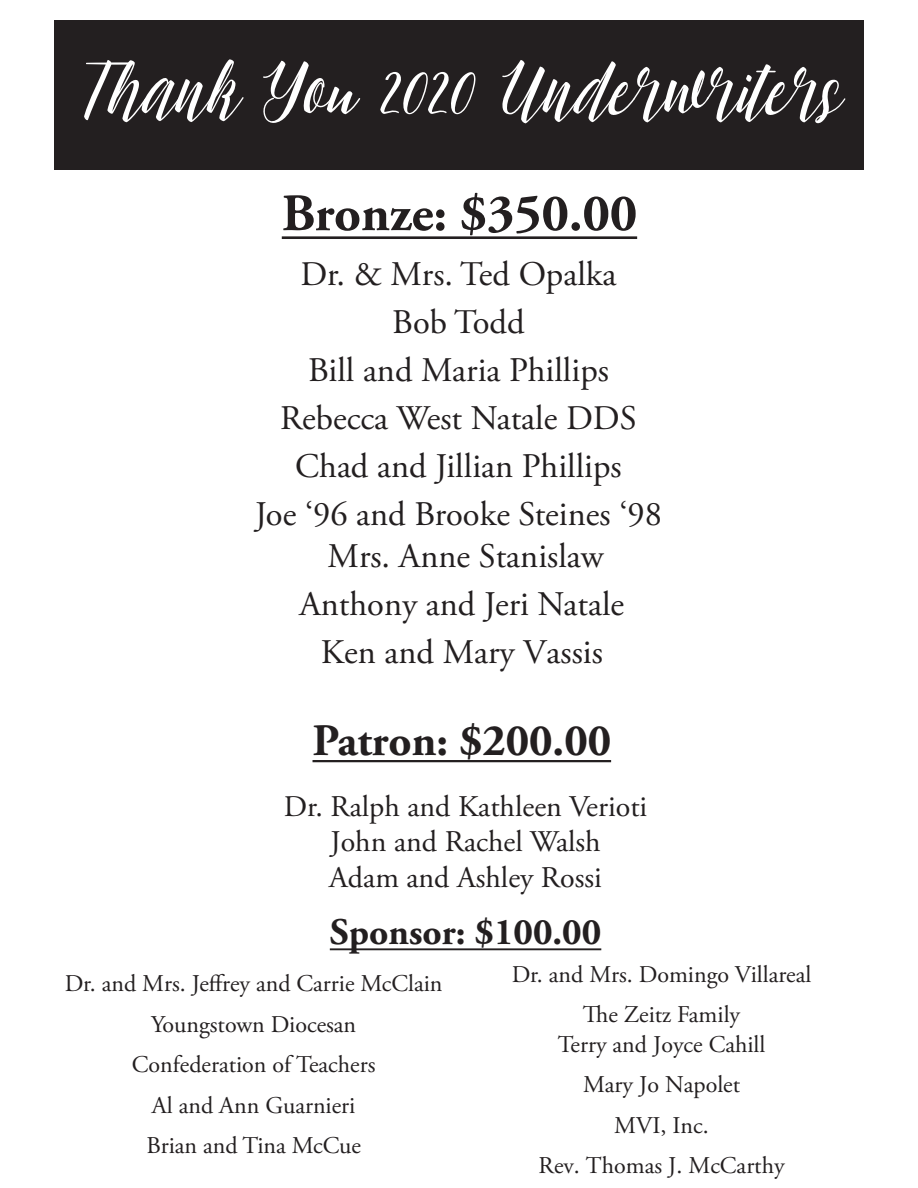
<style>
.page{position:relative;width:918px;height:1188px;background:#fff}
.page>*{position:absolute;margin:0;border:0;box-sizing:border-box;transform-origin:0 0}
.t1{font:97.5px "chillout script";color:#fff}
.t2{font:700 52.5px "Adobe Garamond Pro";color:#231f20}
.t3{font:700 45px "Adobe Garamond Pro";color:#231f20}
.t4{font:700 37.5px "Adobe Garamond Pro";color:#231f20}
.t5{font:34.5px/48px "Adobe Garamond Pro";color:#231f20;text-align:center}
.t6{font:30px/36px "Adobe Garamond Pro";color:#231f20;text-align:center}
.t7{font:24px/40.5px "Adobe Garamond Pro";color:#231f20;text-align:center}
</style>
<div class="page">
<div style="left:54px;top:21px;width:810px;height:149px;background:#231f20"></div>
<hr style="left:282px;top:236px;width:355px;height:3px;background:#231f20">
<hr style="left:313px;top:760px;width:298px;height:2px;background:#231f20">
<hr style="left:330px;top:948px;width:271px;height:2px;background:#231f20">
<p class="t1" style="left:80px;top:47px;width:765px">Thank You 2020 Underwriters</p>
<p class="t2" style="left:282px;top:183px;width:357px">Bronze: $350.00</p>
<p class="t5" style="left:255px;top:252px;width:408px">Dr. &amp; Mrs. Ted Opalka<br>Bob Todd<br>Bill and Maria Phillips<br>Rebecca West Natale DDS<br>Chad and Jillian Phillips<br>Joe ‘96 and Brooke Steines ‘98</p>
<p class="t5" style="left:299px;top:534px;width:326px">Mrs. Anne Stanislaw<br>Anthony and Jeri Natale<br>Ken and Mary Vassis</p>
<p class="t3" style="left:313px;top:714px;width:300px">Patron: $200.00</p>
<p class="t6" style="left:284px;top:789px;width:365px">Dr. Ralph and Kathleen Verioti<br>John and Rachel Walsh<br>Adam and Ashley Rossi</p>
<p class="t4" style="left:330px;top:910px;width:273px">Sponsor: $100.00</p>
<p class="t7" style="left:65px;top:964px;width:379px">Dr. and Mrs. Jeffrey and Carrie McClain<br>Youngstown Diocesan<br>Confederation of Teachers<br>Al and Ann Guarnieri<br>Brian and Tina McCue</p>
<p class="t7" style="left:512px;top:955px;width:301px">Dr. and Mrs. Domingo Villareal<br>The Zeitz Family</p>
<p class="t7" style="left:539px;top:1025px;width:247px">Terry and Joyce Cahill<br>Mary Jo Napolet<br>MVI, Inc.<br>Rev. Thomas J. McCarthy</p>
</div>
